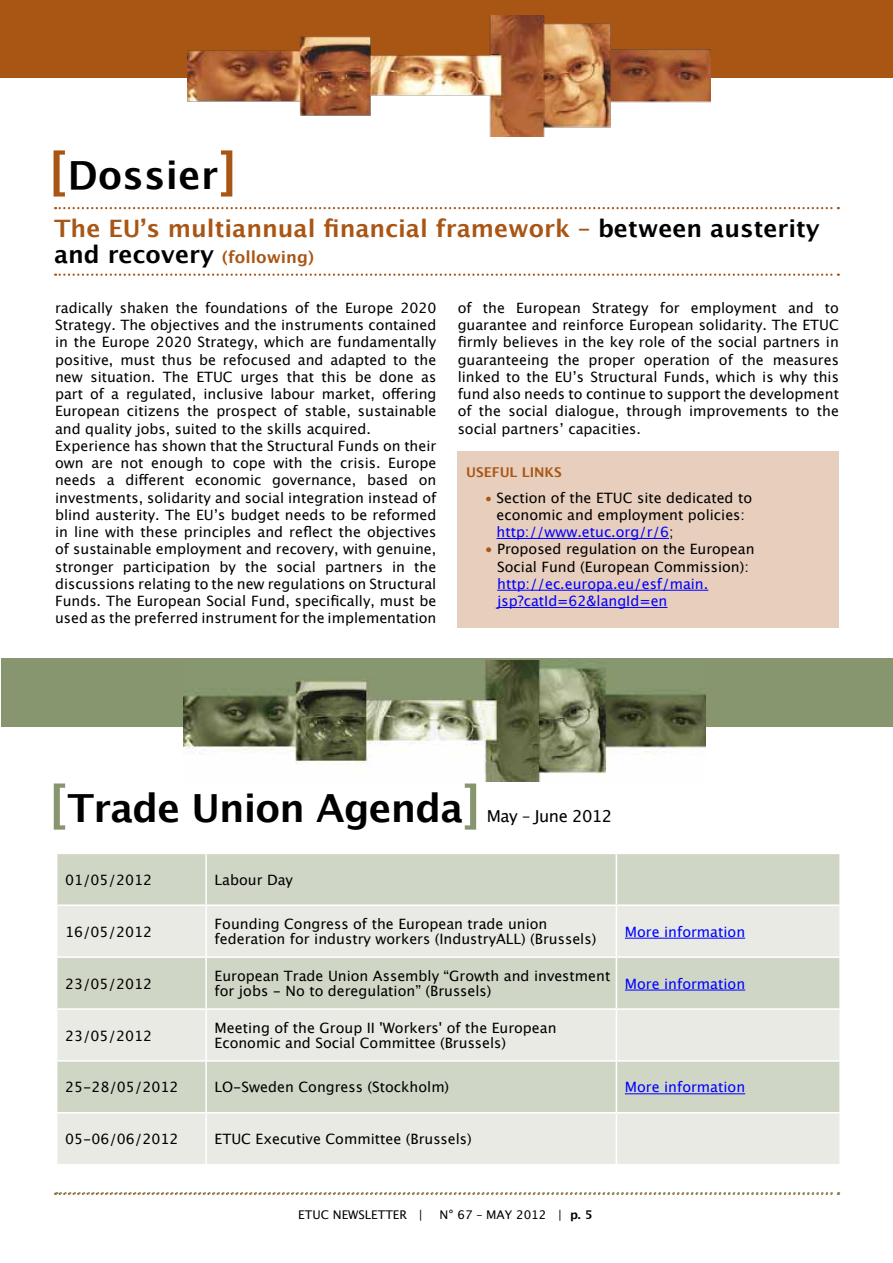
<style>
.page{position:relative;width:893px;height:1263px;background:#fff}
.page>*{position:absolute;margin:0;border:0;box-sizing:border-box;transform-origin:0 0}
.t1{font:700 38.7px "Lucida Grande";letter-spacing:-.02em;color:#000}
.t2{font:700 38.7px "Lucida Grande";letter-spacing:.01em;color:#000}
.t3{font:700 24px/25.5px "Lucida Grande";color:#a95615}
.t4{font:16.5px "Lucida Grande";letter-spacing:-.03em;color:#000}
.t5{font:14.25px/17.2px "Lucida Grande";color:#000}
.t6{font:14.25px/17.2px "Lucida Grande";color:#00f}
.t7{font:700 13.5px "Lucida Grande";color:#a95615}
.t8{font:12px "Lucida Grande";color:#000}
.s1{font-size:50.4px;color:#a95615}
.s2{color:#000}
.s3{font-size:16.5px}
.s4{font-size:13.5px;color:#a95615}
.s5{color:#00f}
.s6{color:#a95615}
.s7{font-size:50.4px;color:#88966f}
.s8{font-weight:700}
</style>
<div class="page">
<div style="left:458px;top:451px;width:381px;height:176px;background:#e7cebd"></div>
<div style="left:0;top:0;width:893px;height:78px;background:#a95615"></div>
<img style="left:188px;top:15px;width:522px;height:121px">
<hr style="left:496px;top:538px;width:173px;height:1px;background:#00f">
<hr style="left:497px;top:590px;width:211px;height:1px;background:#00f">
<hr style="left:497px;top:607px;width:170px;height:1px;background:#00f">
<svg style="left:55px;top:207px;width:784px;height:2px"></svg>
<svg style="left:55px;top:274px;width:784px;height:2px"></svg>
<div style="left:2px;top:658px;width:891px;height:68px;background:#88966f"></div>
<img style="left:183px;top:661px;width:523px;height:121px">
<svg style="left:55px;top:1192px;width:784px;height:3px"></svg>
<div style="left:57px;top:854px;width:782px;height:50px;background:#d0d6c6"></div>
<svg style="left:57px;top:906px;width:782px;height:258px;background:#dee1d7"></svg>
<hr style="left:205px;top:854px;width:2px;height:50px;background:#fff">
<hr style="left:616px;top:854px;width:1px;height:50px;background:#fff">
<hr style="left:205px;top:906px;width:2px;height:50px;background:#fff">
<hr style="left:616px;top:906px;width:1px;height:50px;background:#fff">
<hr style="left:56px;top:956px;width:150px;height:2px;background:#fff">
<hr style="left:206px;top:956px;width:410px;height:2px;background:#fff">
<hr style="left:205px;top:958px;width:2px;height:50px;background:#fff">
<hr style="left:616px;top:956px;width:225px;height:2px;background:#fff">
<hr style="left:616px;top:958px;width:1px;height:50px;background:#fff">
<hr style="left:56px;top:1008px;width:150px;height:2px;background:#fff">
<hr style="left:206px;top:1008px;width:410px;height:2px;background:#fff">
<hr style="left:205px;top:1010px;width:2px;height:50px;background:#fff">
<hr style="left:616px;top:1008px;width:225px;height:2px;background:#fff">
<hr style="left:616px;top:1010px;width:1px;height:50px;background:#fff">
<hr style="left:56px;top:1060px;width:150px;height:2px;background:#fff">
<hr style="left:206px;top:1060px;width:410px;height:2px;background:#fff">
<hr style="left:205px;top:1062px;width:2px;height:50px;background:#fff">
<hr style="left:616px;top:1060px;width:225px;height:2px;background:#fff">
<hr style="left:616px;top:1062px;width:1px;height:50px;background:#fff">
<hr style="left:56px;top:1112px;width:150px;height:1px;background:#fff">
<hr style="left:206px;top:1112px;width:410px;height:1px;background:#fff">
<hr style="left:205px;top:1113px;width:2px;height:51px;background:#fff">
<hr style="left:616px;top:1112px;width:225px;height:1px;background:#fff">
<hr style="left:616px;top:1113px;width:1px;height:51px;background:#fff">
<hr style="left:625px;top:938px;width:120px;height:1px;background:#00f">
<hr style="left:625px;top:990px;width:120px;height:1px;background:#00f">
<hr style="left:625px;top:1093px;width:120px;height:1px;background:#00f">
<h1 class="t2" style="left:49px;top:144px;width:190px"><span class="s1">[</span>Dossier<span class="s1">]</span></h1>
<h2 class="t3" style="left:54px;top:216px;width:767px">The EU’s multiannual financial framework – <span class="s2">between austerity and recovery</span> <span class="s3">(following)</span></h2>
<p class="t5" style="left:55px;top:299px;width:383px">radically shaken the foundations of the Europe 2020<br>Strategy. The objectives and the instruments contained in the Europe 2020 Strategy, which are fundamentally positive, must thus be refocused and adapted to the new situation. The ETUC urges that this be done as part of a regulated, inclusive labour market, offering European citizens the prospect of stable, sustainable and quality jobs, suited to the skills acquired.<br>Experience has shown that the Structural Funds on their own are not enough to cope with the crisis. Europe needs a different economic governance, based on investments, solidarity and social integration instead of blind austerity. The EU’s budget needs to be reformed in line with these principles and reflect the objectives of sustainable employment and recovery, with genuine, stronger participation by the social partners in the discussions relating to the new regulations on Structural Funds. The European Social Fund, specifically, must be used as the preferred instrument for the implementation</p>
<p class="t5" style="left:458px;top:299px;width:383px;text-align:justify">of the European Strategy for employment and to guarantee and reinforce European solidarity. The ETUC firmly believes in the key role of the social partners in guaranteeing the proper operation of the measures linked to the EU’s Structural Funds, which is why this fund also needs to continue to support the development of the social dialogue, through improvements to the social partners’ capacities.</p>
<p class="t7" style="left:466px;top:461px;width:20px">Useful</p>
<p class="t7" style="left:522px;top:461px;width:40px">lin ks</p>
<p class="t5" style="left:496px;top:489px;width:257px;text-indent:-12px"><span class="s4">•</span> Section of the ETUC site dedicated to economic and employment policies: <span class="s5">http://www.etuc.org/r/6</span>;</p>
<p class="t5" style="left:485px;top:541px;width:271px;text-align:center"><span class="s6">•</span> Proposed regulation on the European<br>Social Fund (European Commission):</p>
<p class="t6" style="left:497px;top:575px;width:213px">http://ec.europa.eu/esf/main. jsp?catId=62&amp;langId=en</p>
<h1 class="t1" style="left:49px;top:777px;width:434px"><span class="s7">[</span>Trade Union Agenda<span class="s7">]</span></h1>
<p class="t4" style="left:487px;top:806px;width:127px">May – June 2012</p>
<p class="t5" style="left:65px;top:871px;width:88px">01/05/2012</p>
<p class="t5" style="left:215px;top:871px;width:80px">Labour Day</p>
<p class="t5" style="left:65px;top:923px;width:88px">16/05/2012</p>
<p class="t5" style="left:215px;top:917px;width:383px;line-height:15px">Founding Congress of the European trade union federation for industry workers (IndustryALL) (Brussels)</p>
<p class="t6" style="left:625px;top:923px;width:122px">More information</p>
<p class="t5" style="left:65px;top:975px;width:88px">23/05/2012</p>
<p class="t5" style="left:215px;top:969px;width:397px;line-height:15px">European Trade Union Assembly “Growth and investment for jobs - No to deregulation” (Brussels)</p>
<p class="t6" style="left:625px;top:975px;width:122px">More information</p>
<p class="t5" style="left:65px;top:1027px;width:88px">23/05/2012</p>
<p class="t5" style="left:215px;top:1020px;width:343px;line-height:15px">Meeting of the Group II 'Workers' of the European<br>Economic and Social Committee (Brussels)</p>
<p class="t5" style="left:65px;top:1079px;width:115px">25-28/05/2012</p>
<p class="t5" style="left:215px;top:1079px;width:236px">LO-Sweden Congress (Stockholm)</p>
<p class="t6" style="left:625px;top:1079px;width:122px">More information</p>
<p class="t5" style="left:65px;top:1131px;width:115px">05-06/06/2012</p>
<p class="t5" style="left:215px;top:1131px;width:259px">ETUC Executive Committee (Brussels)</p>
<p class="t8" style="left:298px;top:1207px;width:126px">ETUC NEWSLETTER |</p>
<p class="t8" style="left:440px;top:1207px;width:155px">N° 67 – May 2012 | <span class="s8">p. 5</span></p>
</div>
